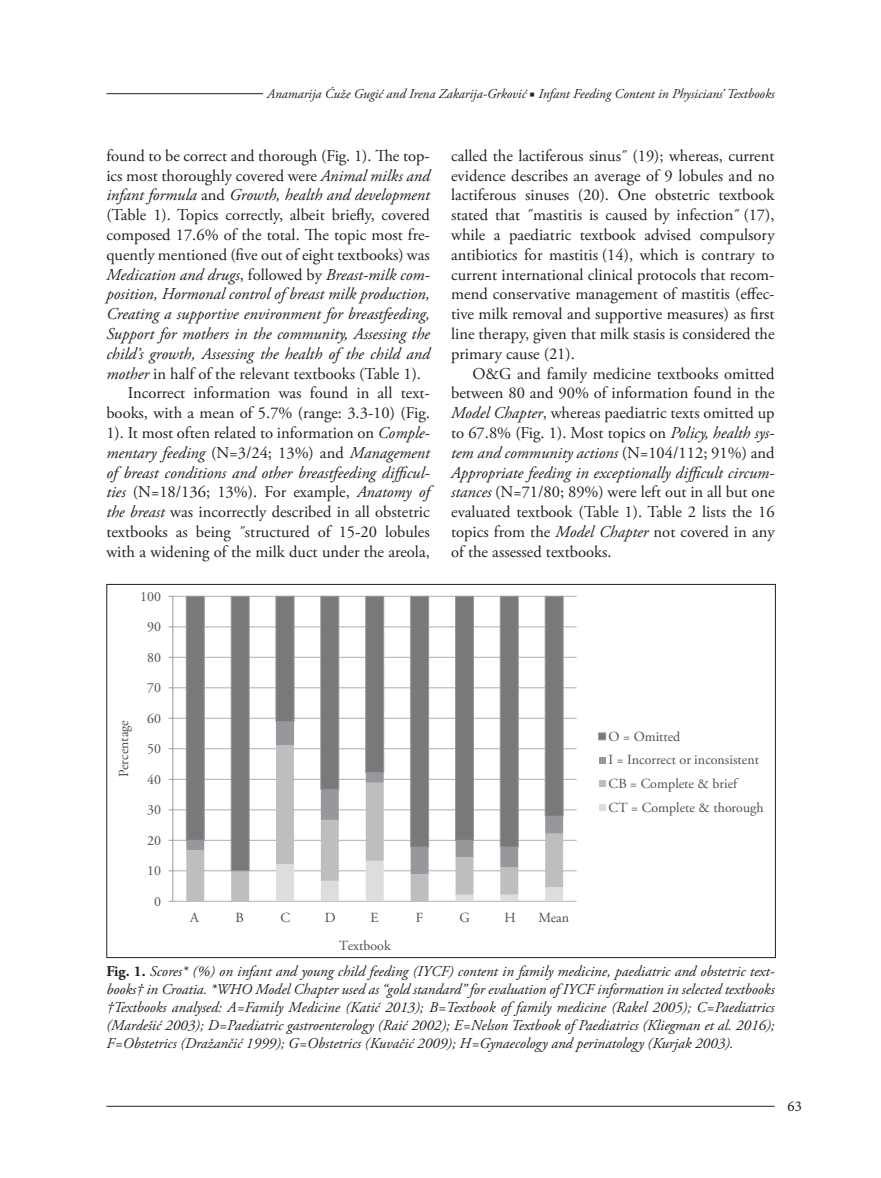
<style>
.page{position:relative;width:881px;height:1178px;background:#fff}
.page>*{position:absolute;margin:0;border:0;box-sizing:border-box;transform-origin:0 0}
.Tekst{font:16.5px/19.8px "Adobe Garamond Pro";color:#231f20;text-align:justify}
.Tekst_prvi_pasus{font:italic 16.5px/19.8px "Adobe Garamond Pro";color:#231f20;text-align:justify}
.Potpis_pod_sliku{font:italic 15px/18px "Adobe Garamond Pro";color:#231f20;text-align:justify}
.t1{font:15px "Minion Pro";color:#231f20}
.t2{font:13.95px/23.7px "Adobe Garamond Pro";color:#4d4d4f}
.Glava_desno{font:italic 13.5px "Adobe Garamond Pro";color:#231f20}
.s1{font-family:"Minion Pro";font-style:normal}
.s2{font-style:normal}
.s3{font-style:italic}
.s4{font-weight:700;font-style:normal}
</style>
<div class="page">
<hr style="left:106px;top:1106px;width:668px;height:1px;background:#231f20">
<hr style="left:173px;top:901px;width:403px;height:1px;background:#bebfc0">
<hr style="left:173px;top:870px;width:403px;height:1px;background:#c6c7c8">
<hr style="left:173px;top:840px;width:403px;height:1px;background:#bcbdbe">
<hr style="left:173px;top:809px;width:403px;height:1px;background:#cacbcc">
<hr style="left:173px;top:779px;width:403px;height:1px;background:#b7b9ba">
<hr style="left:173px;top:748px;width:403px;height:1px;background:#c2c3c4">
<hr style="left:173px;top:718px;width:403px;height:1px;background:#c0c1c2">
<hr style="left:173px;top:687px;width:403px;height:1px;background:#c6c7c8">
<hr style="left:173px;top:657px;width:403px;height:1px;background:#bbbdbe">
<hr style="left:173px;top:626px;width:403px;height:1px;background:#cacbcc">
<hr style="left:173px;top:596px;width:403px;height:1px;background:#bbbdbe">
<svg style="left:186px;top:874px;width:377px;height:27px"></svg>
<svg style="left:185px;top:595px;width:379px;height:277px"></svg>
<hr style="left:172px;top:596px;width:1px;height:305px;background:#9a9c9e">
<div style="left:598px;top:733px;width:7px;height:7px;background:#77797b"></div>
<div style="left:598px;top:732px;width:8px;height:8px;border:1px solid #949698"></div>
<div style="left:598px;top:756px;width:7px;height:7px;background:#96989b"></div>
<div style="left:598px;top:780px;width:7px;height:7px;background:#bcbec0"></div>
<div style="left:598px;top:804px;width:7px;height:7px;background:#dcddde"></div>
<hr style="left:106px;top:93px;width:157px;height:1px;background:#231f20">
<p class="Glava_desno" style="left:267px;top:85px;width:508px">Anamarija Ćuže Gugić and Irena Zakarija-Grković <span class="s1">■</span> Infant Feeding Content in Physicians’ Textbooks</p>
<p class="Tekst_prvi_pasus" style="left:106px;top:146px;width:325px"><span class="s2">found to be correct and thorough (Fig. 1). The top&shy;ics most thoroughly covered were</span> Animal milks and infant formula <span class="s2">and</span> Growth, health and development <span class="s2">(Table 1). Topics correctly, albeit briefly, covered composed 17.6% of the total. The topic most fre&shy;quently mentioned (five out of eight textbooks) was </span>Medication and drugs<span class="s2">, followed by</span> Breast-milk com&shy;position, Hormonal control of breast milk production, Creating a supportive environment for breastfeeding, Support for mothers in the community, Assessing the child’s growth, Assessing the health of the child and mother <span class="s2">in half of the relevant textbooks (Table 1).</span></p>
<p class="Tekst" style="left:106px;top:384px;width:325px;text-indent:21px">Incorrect information was found in all text&shy;books, with a mean of 5.7% (range: 3.3-10) (Fig.<br>1). It most often related to information on <span class="s3">Comple&shy;mentary feeding</span> (N=3/24; 13%) and <span class="s3">Management of breast conditions and other breastfeeding difficul&shy;ties</span> (N=18/136; 13%). For example, <span class="s3">Anatomy of the breast</span> was incorrectly described in all obstetric textbooks as being ˝structured of 15-20 lobules with a widening of the milk duct under the areola,</p>
<p class="t2" style="left:140px;top:585px;width:22px">100</p>
<p class="t2" style="left:147px;top:615px;width:16px">90</p>
<p class="t2" style="left:147px;top:646px;width:16px">80</p>
<p class="t2" style="left:112px;top:777px;width:58px;rotate:-90deg">Percentage</p>
<p class="t2" style="left:147px;top:676px;width:16px">70</p>
<p class="t2" style="left:147px;top:707px;width:16px">60</p>
<p class="t2" style="left:147px;top:737px;width:16px">50</p>
<p class="t2" style="left:147px;top:768px;width:16px">40</p>
<p class="t2" style="left:147px;top:798px;width:16px">30</p>
<p class="t2" style="left:147px;top:829px;width:16px">20</p>
<p class="t2" style="left:147px;top:859px;width:16px">10</p>
<p class="t2" style="left:154px;top:890px;width:8px">0</p>
<p class="Tekst" style="left:451px;top:146px;width:325px">called the lactiferous sinus˝ (19); whereas, current evidence describes an average of 9 lobules and no lactiferous sinuses (20). One obstetric textbook stated that ˝mastitis is caused by infection˝ (17), while a paediatric textbook advised compulsory antibiotics for mastitis (14), which is contrary to current international clinical protocols that recom&shy;mend conservative management of mastitis (effec&shy;tive milk removal and supportive measures) as first line therapy, given that milk stasis is considered the primary cause (21).</p>
<p class="Tekst" style="left:451px;top:364px;width:325px;text-indent:21px">O&amp;G and family medicine textbooks omitted between 80 and 90% of information found in the <span class="s3">Model Chapter</span>, whereas paediatric texts omitted up to 67.8% (Fig. 1). Most topics on <span class="s3">Policy, health sys&shy;tem and community actions</span> (N=104/112; 91%) and <span class="s3">Appropriate feeding in exceptionally difficult circum&shy;stances</span> (N=71/80; 89%) were left out in all but one evaluated textbook (Table 1). Table 2 lists the 16 topics from the <span class="s3">Model Chapter</span> not covered in any of the assessed textbooks.</p>
<p class="t2" style="left:608px;top:725px;width:156px">O = Omitted<br>I = Incorrect or inconsistent<br>CB = Complete &amp; brief<br>CT = Complete &amp; thorough</p>
<p class="t2" style="left:190px;top:906px;width:10px">A</p>
<p class="t2" style="left:235px;top:906px;width:10px">B</p>
<p class="t2" style="left:280px;top:906px;width:11px">C</p>
<p class="t2" style="left:325px;top:906px;width:12px">D</p>
<p class="t2" style="left:370px;top:906px;width:10px">E</p>
<p class="t2" style="left:415px;top:906px;width:9px">F</p>
<p class="t2" style="left:459px;top:906px;width:12px">G</p>
<p class="t2" style="left:504px;top:906px;width:13px">H</p>
<p class="t2" style="left:538px;top:906px;width:32px">Mean</p>
<p class="t2" style="left:339px;top:934px;width:53px">Textbook</p>
<p class="Potpis_pod_sliku" style="left:106px;top:962px;width:669px"><span class="s4">Fig. 1.</span> Scores* (%) on infant and young child feeding (IYCF) content in family medicine, paediatric and obstetric text&shy;books† in Croatia. *WHO Model Chapter used as “gold standard” for evaluation of IYCF information in selected textbooks †Textbooks analysed: A=Family Medicine (Katić 2013); B=Textbook of family medicine (Rakel 2005); C=Paediatrics (Mardešić 2003); D=Paediatric gastroenterology (Raić 2002); E=Nelson Textbook of Paediatrics (Kliegman et al. 2016); F=Obstetrics (Dražančić 1999); G=Obstetrics (Kuvačić 2009); H=Gynaecology and perinatology (Kurjak 2003).</p>
<p class="t1" style="left:787px;top:1096px;width:16px">63</p>
</div>
